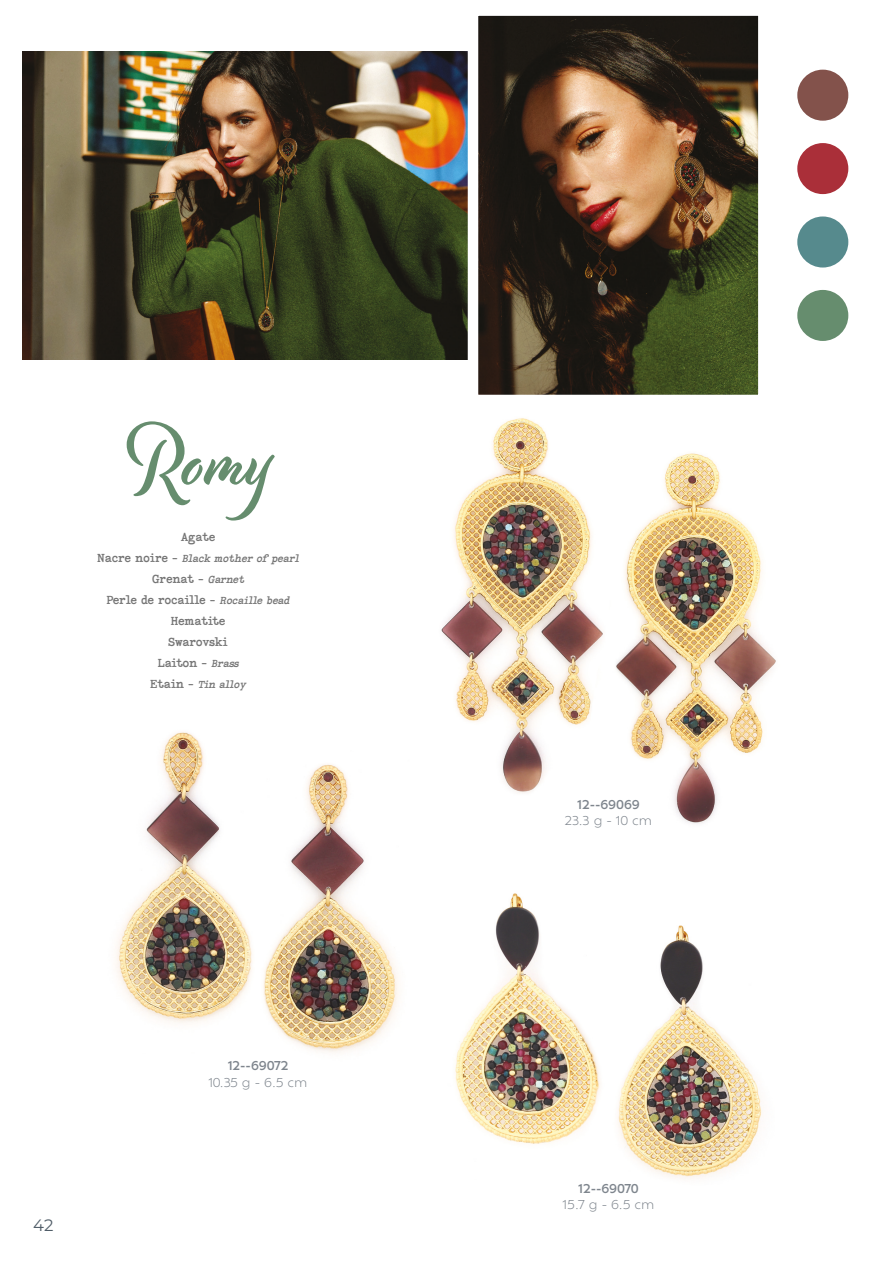
<style>
.page{position:relative;width:893px;height:1263px;background:#fff}
.page>*{position:absolute;margin:0;border:0;box-sizing:border-box;transform-origin:0 0}
.t1{font:78px "Modish";color:#668d6e}
.t2{font:16.5px "Montserrat";color:#505d68}
.t3{font:12px/21px "Coronette";letter-spacing:-.03em;color:#757575;text-align:center}
.t4{font:300 12px "Ofelia Text";color:#7e858d}
.t5{font:500 12px "Ofelia Text";letter-spacing:-.02em;color:#7e858d}
.t6{font:italic 10.5px "Coronette";color:#757575}
.s1{font-style:normal;font-size:12px}
.s2{font-style:italic;font-size:10.5px}
</style>
<div class="page">
<img style="left:23px;top:51px;width:445px;height:308px">
<img style="left:479px;top:16px;width:279px;height:378px">
<img style="left:441px;top:418px;width:335px;height:406px">
<img style="left:116px;top:732px;width:282px;height:321px">
<img style="left:455px;top:893px;width:307px;height:286px">
<div style="left:797px;top:143px;width:51px;height:51px;background:#aa2f39;border-radius:50%"></div>
<div style="left:797px;top:70px;width:51px;height:51px;background:#83524b;border-radius:50%"></div>
<div style="left:797px;top:216px;width:51px;height:51px;background:#568a8d;border-radius:50%"></div>
<div style="left:797px;top:290px;width:51px;height:51px;background:#668d6e;border-radius:50%"></div>
<h1 class="t1" style="left:127px;top:411px;width:148px">Romy</h1>
<p class="t3" style="left:181px;top:527px;width:36px">Agate</p>
<p class="t6" style="left:97px;top:552px;width:206px"><span class="s1">N a c r e n o i r e -</span> Black mother of pearl</p>
<p class="t3" style="left:107px;top:569px;width:187px">Grenat - <span class="s2">Garnet<br></span>Perle de rocaille - <span class="s2">Rocaille bead<br></span>Hematite<br>Swarovski<br>Laiton - <span class="s2">Brass</span></p>
<p class="t6" style="left:150px;top:678px;width:100px"><span class="s1">E t a i n -</span> Tin alloy</p>
<h2 class="t2" style="left:33px;top:1214px;width:22px">42</h2>
<p class="t5" style="left:228px;top:1057px;width:62px">12--69072</p>
<p class="t4" style="left:208px;top:1073px;width:101px">10.35 g - 6.5 cm</p>
<p class="t5" style="left:577px;top:795px;width:64px">12--69069</p>
<p class="t4" style="left:565px;top:812px;width:89px">23.3 g - 10 cm</p>
<p class="t5" style="left:578px;top:1179px;width:62px">12--69070</p>
<p class="t4" style="left:563px;top:1196px;width:93px">15.7 g - 6.5 cm</p>
</div>
